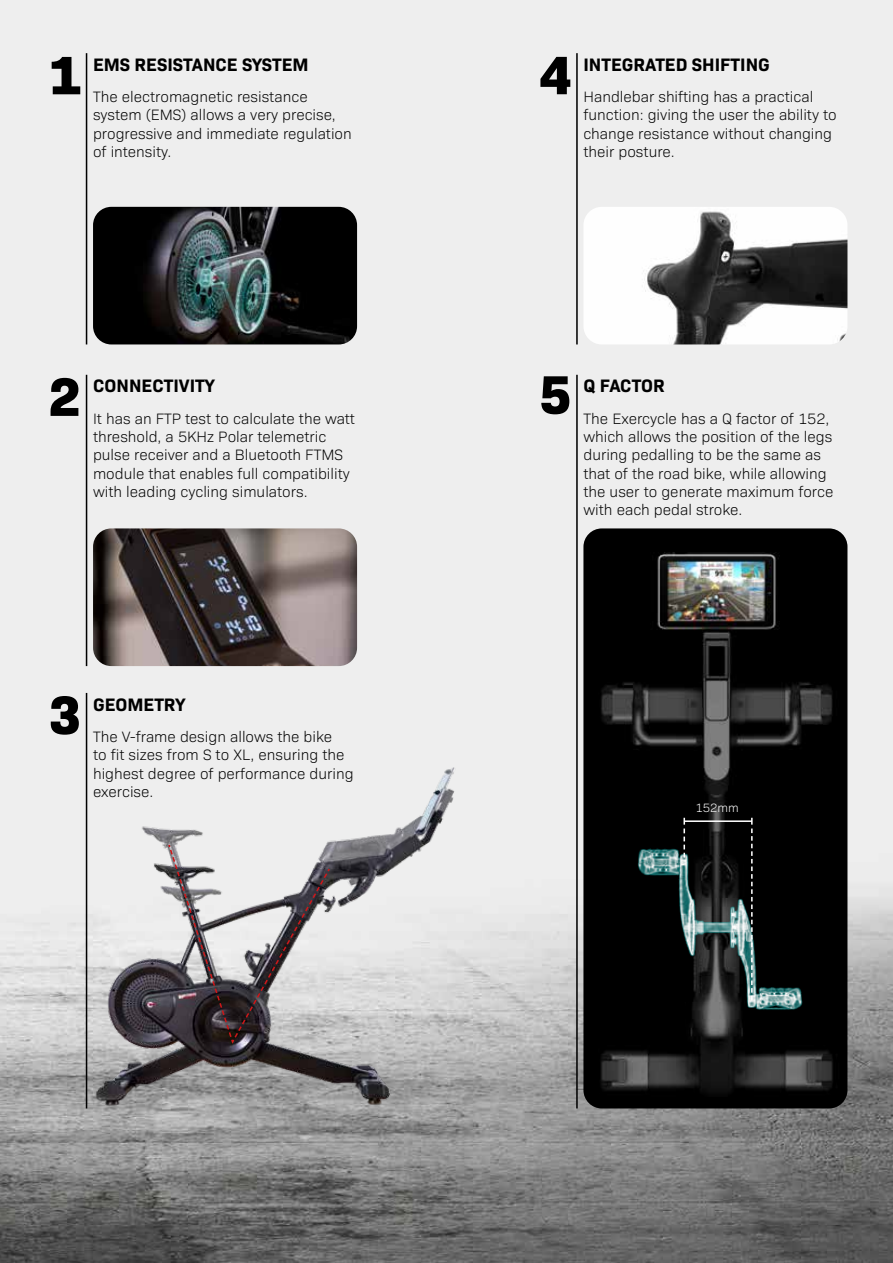
<style>
.page{position:relative;width:893px;height:1263px;background:#fff}
.page>*{position:absolute;margin:0;border:0;box-sizing:border-box;transform-origin:0 0}
.t1{font:800 54.9px "Bio Sans";color:#000}
.t2{font:700 18.3px "Bio Sans";color:#000}
.t3{font:300 15.3px/18.3px "Bio Sans";color:#000}
.t4{font:300 12.15px "Bio Sans";color:#fff}
</style>
<div class="page">
<img style="left:0;top:0;width:893px;height:1263px">
<hr style="left:86px;top:53px;width:1px;height:291px;background:#000">
<hr style="left:86px;top:375px;width:1px;height:291px;background:#000">
<hr style="left:86px;top:693px;width:1px;height:415px;background:#000">
<hr style="left:576px;top:53px;width:2px;height:291px;background:#000">
<hr style="left:576px;top:375px;width:2px;height:733px;background:#000">
<img style="left:93px;top:207px;width:264px;height:137px">
<img style="left:583px;top:207px;width:264px;height:137px">
<img style="left:583px;top:528px;width:264px;height:580px">
<img style="left:93px;top:528px;width:264px;height:138px">
<img style="left:93px;top:765px;width:372px;height:343px">
<svg style="left:167px;top:843px;width:164px;height:203px;background:#a5a2a4"></svg>
<img style="left:625px;top:838px;width:191px;height:183px">
<hr style="left:684px;top:820px;width:68px;height:2px;background:#fff">
<svg style="left:683px;top:818px;width:2px;height:39px"></svg>
<svg style="left:751px;top:818px;width:2px;height:182px"></svg>
<h1 class="t1" style="left:48px;top:32px;width:34px">1</h1>
<p class="t2" style="left:93px;top:50px;width:217px">EMS RESISTANCE SYSTEM</p>
<p class="t3" style="left:93px;top:87px;width:260px">The electromagnetic resistance system (EMS) allows a very precise, progressive and immediate regulation of intensity.</p>
<h1 class="t1" style="left:539px;top:32px;width:34px">4</h1>
<p class="t2" style="left:583px;top:50px;width:188px">INTEGRATED SHIFTING</p>
<p class="t3" style="left:583px;top:87px;width:255px">Handlebar shifting has a practical function: giving the user the ability to change resistance without changing their posture.</p>
<h1 class="t1" style="left:48px;top:354px;width:34px">2</h1>
<p class="t2" style="left:93px;top:372px;width:123px">CONNECTIVITY</p>
<p class="t3" style="left:93px;top:408px;width:263px">It has an FTP test to calculate the watt threshold, a 5KHz Polar telemetric pulse receiver and a Bluetooth FTMS module that enables full compatibility with leading cycling simulators.</p>
<h1 class="t1" style="left:539px;top:352px;width:34px">5</h1>
<p class="t2" style="left:583px;top:372px;width:83px">Q FACTOR</p>
<p class="t3" style="left:583px;top:408px;width:252px">The Exercycle has a Q factor of 152, which allows the position of the legs during pedalling to be the same as that of the road bike, while allowing the user to generate maximum force with each pedal stroke.</p>
<h1 class="t1" style="left:48px;top:672px;width:34px">3</h1>
<p class="t2" style="left:93px;top:690px;width:94px">GEOMETRY</p>
<p class="t3" style="left:93px;top:726px;width:262px">The V-frame design allows the bike<br>to fit sizes from S to XL, ensuring the highest degree of performance during exercise.</p>
<p class="t4" style="left:695px;top:799px;width:45px">152mm</p>
</div>
